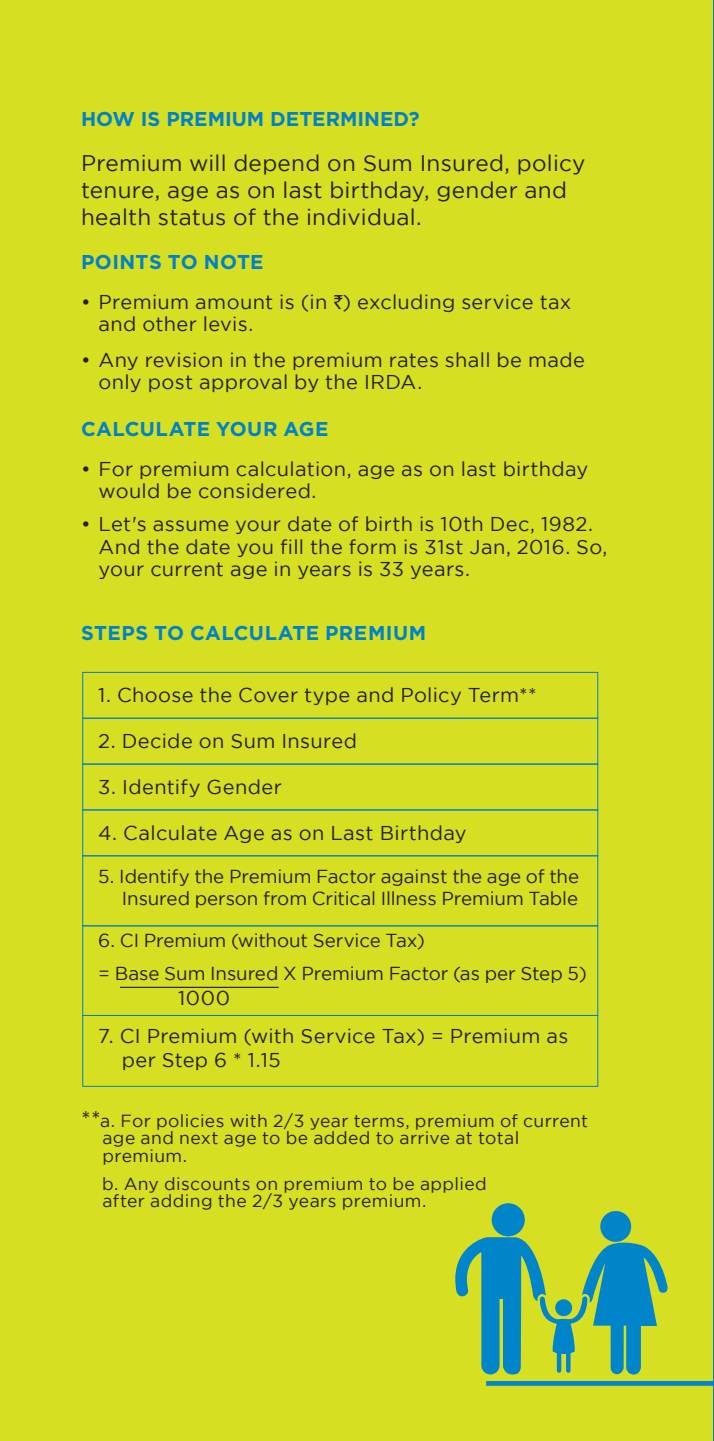
<style>
.page{position:relative;width:714px;height:1441px;background:#fff}
.page>*{position:absolute;margin:0;border:0;box-sizing:border-box;transform-origin:0 0}
.t1{font:22.5px/27px "Gotham";letter-spacing:.01em;color:#231f20}
.t2{font:20px/22.5px "Gotham";letter-spacing:.015em;color:#231f20}
.t3{font:700 20px "Gotham";letter-spacing:.01em;color:#0082c8}
.t4{font:18.75px/22.5px "Gotham";letter-spacing:-.005em;color:#231f20;text-align:right}
.t5{font:17.5px/17.5px "Gotham";letter-spacing:.02em;color:#231f20}
.s1{font-family:"Rupee"}
.s2{font-size:22.5px}
</style>
<div class="page">
<div style="left:0;top:0;width:713px;height:1440px;background:#d6df21"></div>
<hr style="left:713px;top:0;width:1px;height:1440px;background:#0082c8">
<div style="left:486px;top:1380px;width:227px;height:5px;background:#0084ca"></div>
<div style="left:491px;top:1203px;width:34px;height:33px;background:#0084ca;border-radius:50%"></div>
<svg style="left:455px;top:1209px;width:213px;height:166px"></svg>
<div style="left:82px;top:718px;width:516px;height:46px;border:1px solid #0082c8"></div>
<div style="left:82px;top:763px;width:516px;height:47px;border:1px solid #0082c8"></div>
<div style="left:82px;top:809px;width:516px;height:47px;border:1px solid #0082c8"></div>
<div style="left:82px;top:925px;width:516px;height:90px;border:1px solid #0082c8"></div>
<div style="left:82px;top:1015px;width:516px;height:71px;border:1px solid #0082c8"></div>
<div style="left:82px;top:672px;width:516px;height:46px;border:1px solid #0082c8"></div>
<hr style="left:120px;top:986px;width:159px;height:1px;background:#000001">
<p class="t3" style="left:81px;top:106px;width:340px">HOW IS PREMIUM DETERMINED?</p>
<p class="t1" style="left:81px;top:149px;width:506px">Premium will depend on Sum Insured, policy tenure, age as on last birthday, gender and health status of the individual.</p>
<p class="t3" style="left:81px;top:248px;width:184px">POINTS TO NOTE</p>
<p class="t2" style="left:99px;top:290px;width:474px;text-indent:-17px">• Premium amount is (in <span class="s1">`</span>) excluding service tax and other levis.</p>
<p class="t2" style="left:99px;top:348px;width:488px;text-indent:-18px">• Any revision in the premium rates shall be made only post approval by the IRDA.</p>
<p class="t3" style="left:81px;top:415px;width:249px">CALCULATE YOUR AGE</p>
<p class="t2" style="left:99px;top:457px;width:491px;text-indent:-17px">• For premium calculation, age as on last birthday would be considered.</p>
<p class="t2" style="left:99px;top:512px;width:510px;text-indent:-18px">• Let's assume your date of birth is 10th Dec, 1982.<br>And the date you fill the form is 31st Jan, 2016. So, your current age in years is 33 years.</p>
<p class="t3" style="left:81px;top:620px;width:347px">STEPS TO CALCULATE PREMIUM</p>
<p class="t2" style="left:98px;top:683px;width:440px">1. Choose the Cover type and Policy Term**</p>
<p class="t2" style="left:98px;top:729px;width:260px">2. Decide on Sum Insured</p>
<p class="t2" style="left:98px;top:775px;width:185px">3. Identify Gender</p>
<p class="t2" style="left:98px;top:821px;width:370px">4. Calculate Age as on Last Birthday</p>
<p class="t4" style="left:98px;top:864px;width:482px">5. Identify the Premium Factor against the age of the<br>Insured person from Critical Illness Premium Table</p>
<p class="t4" style="left:98px;top:923px;width:490px;line-height:32.8px;text-align:left">6. CI Premium (without Service Tax)<br>= Base Sum Insured X Premium Factor (as per Step 5)</p>
<p class="t2" style="left:178px;top:986px;width:54px">1000</p>
<p class="t2" style="left:122px;top:1023px;width:448px;line-height:24px;text-indent:-24px">7. CI Premium (with Service Tax) = Premium as per Step 6 * 1.15</p>
<p class="t5" style="left:102px;top:1111px;width:487px;text-indent:-21px"><span class="s2">**</span>a. For policies with 2/3 year terms, premium of current age and next age to be added to arrive at total premium.</p>
<p class="t5" style="left:102px;top:1174px;width:386px">b. Any discounts on premium to be applied after adding the 2/3 years premium.</p>
</div>
